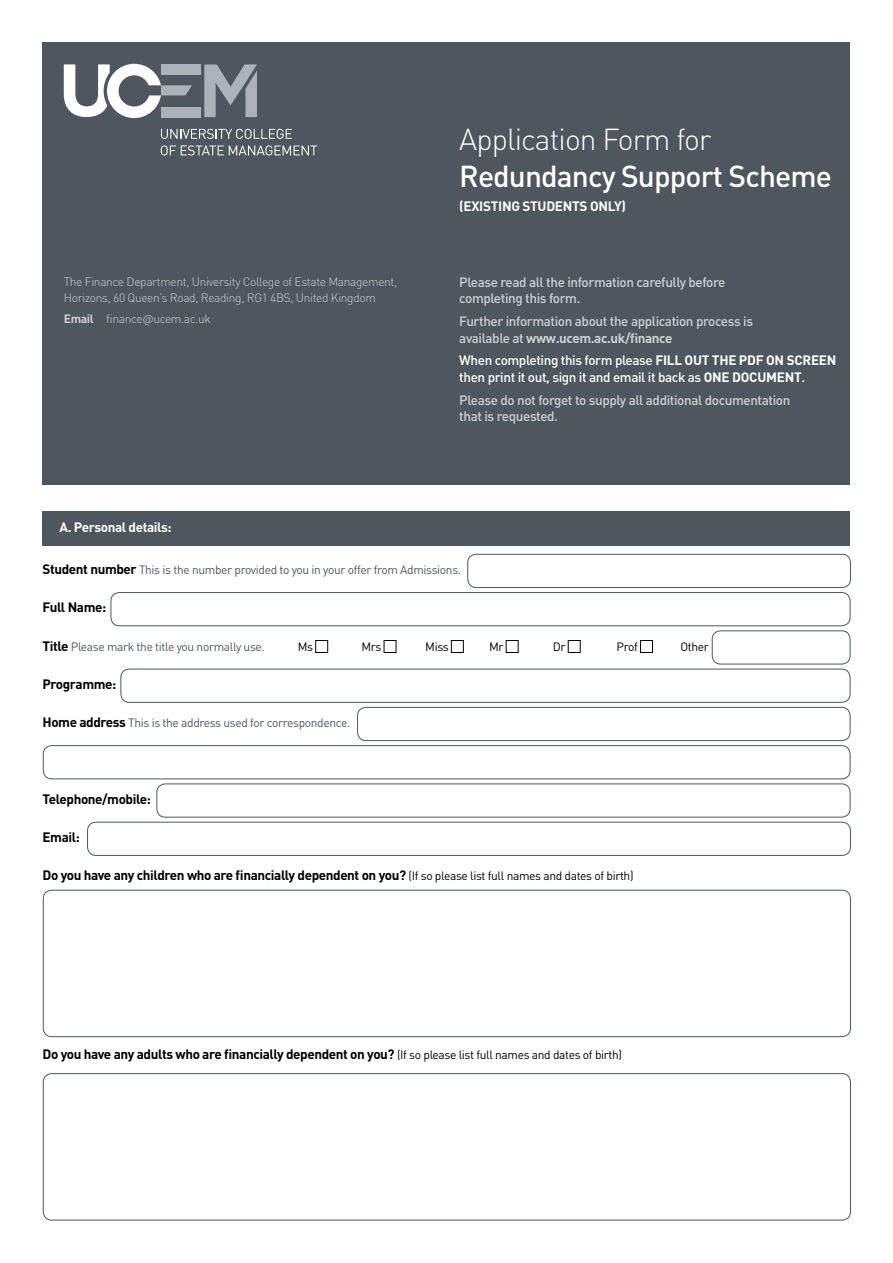
<style>
.page{position:relative;width:893px;height:1263px;background:#fff}
.page>*{position:absolute;margin:0;border:0;box-sizing:border-box;transform-origin:0 0}
.t1{font:500 30px "DINOT";letter-spacing:-.03em;color:#fff}
.t2{font:300 30px "DINOT";letter-spacing:-.03em;color:#fff}
.t3{font:700 13.5px "DINOT";letter-spacing:-.03em;color:#000}
.t4{font:500 13.5px/16.5px "DINOT";letter-spacing:-.03em;color:#cdd1d3}
.t5{font:500 13.5px/16.5px "DINOT";letter-spacing:-.03em;color:#fff}
.t6{font:700 13.5px "DINOT";letter-spacing:-.02em;color:#fff}
.t7{font:12px "DINOT";letter-spacing:-.03em;color:#4d575d}
.t8{font:300 12px/16.5px "DINOT";letter-spacing:-.03em;color:#cdd1d3}
.t9{font:12px "DINOT";letter-spacing:-.03em;color:#000}
.s1{font-weight:700}
.s2{font-weight:700;font-size:13.5px;color:#000}
.s3{font-weight:400;font-size:12px}
</style>
<div class="page">
<div style="left:43px;top:511px;width:807px;height:34px;background:#4d575d"></div>
<div style="left:43px;top:43px;width:807px;height:442px;background:#4d575d"></div>
<svg style="left:161px;top:129px;width:131px;height:10px"></svg>
<svg style="left:161px;top:145px;width:156px;height:10px"></svg>
<svg style="left:204px;top:64px;width:53px;height:53px"></svg>
<div style="left:161px;top:64px;width:39px;height:11px;background:#abb3b8"></div>
<svg style="left:64px;top:64px;width:128px;height:54px"></svg>
<div style="left:161px;top:107px;width:39px;height:10px;background:#abb3b8"></div>
<div style="left:315px;top:640px;width:13px;height:13px;border:1px solid #000"></div>
<div style="left:384px;top:640px;width:12px;height:13px;border:1px solid #000"></div>
<div style="left:451px;top:640px;width:13px;height:13px;border:1px solid #000"></div>
<div style="left:506px;top:640px;width:12px;height:13px;border:1px solid #000"></div>
<div style="left:568px;top:640px;width:13px;height:13px;border:1px solid #000"></div>
<div style="left:640px;top:640px;width:13px;height:13px;border:1px solid #000"></div>
<div style="left:467px;top:554px;width:384px;height:34px;border:1px solid #4d575d;border-radius:9px"></div>
<div style="left:111px;top:592px;width:739px;height:34px;border:1px solid #4d575d;border-radius:9px"></div>
<div style="left:712px;top:630px;width:138px;height:34px;border:1px solid #4d575d;border-radius:9px"></div>
<div style="left:120px;top:669px;width:730px;height:34px;border:1px solid #4d575d;border-radius:9px"></div>
<div style="left:357px;top:707px;width:493px;height:34px;border:1px solid #4d575d;border-radius:9px"></div>
<div style="left:43px;top:745px;width:807px;height:34px;border:1px solid #4d575d;border-radius:9px"></div>
<div style="left:156px;top:783px;width:694px;height:34px;border:1px solid #4d575d;border-radius:9px"></div>
<div style="left:87px;top:822px;width:764px;height:34px;border:1px solid #4d575d;border-radius:9px"></div>
<div style="left:43px;top:890px;width:808px;height:147px;border:1px solid #4d575d;border-radius:9px"></div>
<div style="left:43px;top:1073px;width:808px;height:147px;border:1px solid #4d575d;border-radius:9px"></div>
<p class="t8" style="left:64px;top:272px;width:335px">The Finance Department, University College of Estate Management,<br>Horizons, 60 Queen’s Road, Reading, RG1 4BS, United Kingdom</p>
<p class="t8" style="left:64px;top:310px;width:149px"><span class="s1">Email</span> finance@ucem.ac.uk</p>
<h1 class="t2" style="left:459px;top:119px;width:254px">Application Form for</h1>
<h1 class="t1" style="left:459px;top:155px;width:374px">Redundancy Support Scheme</h1>
<p class="t6" style="left:459px;top:197px;width:168px">(EXISTING STUDENTS ONLY)</p>
<p class="t4" style="left:459px;top:273px;width:268px">Please read all the information carefully before completing this form.</p>
<p class="t4" style="left:459px;top:312px;width:295px">Further information about the application process is available at <span class="s1">www.ucem.ac.uk/finance</span></p>
<p class="t5" style="left:459px;top:352px;width:379px">When completing this form please <span class="s1">FILL OUT THE PDF ON SCREEN </span>then print it out, sign it and email it back as <span class="s1">ONE DOCUMENT</span>.</p>
<p class="t4" style="left:459px;top:391px;width:333px">Please do not forget to supply all additional documentation that is requested.</p>
<p class="t6" style="left:60px;top:518px;width:114px">A. Personal details:</p>
<p class="t7" style="left:43px;top:562px;width:420px"><span class="s2">Student number</span> This is the number provided to you in your offer from Admissions.</p>
<p class="t3" style="left:43px;top:598px;width:65px">Full Name:</p>
<p class="t7" style="left:43px;top:638px;width:224px"><span class="s2">Title</span> Please mark the title you normally use.</p>
<p class="t9" style="left:298px;top:638px;width:17px">Ms</p>
<p class="t9" style="left:361px;top:638px;width:21px">Mrs</p>
<p class="t9" style="left:425px;top:638px;width:25px">Miss</p>
<p class="t9" style="left:489px;top:638px;width:16px">Mr</p>
<p class="t9" style="left:553px;top:638px;width:14px">Dr</p>
<p class="t9" style="left:617px;top:638px;width:23px">Prof</p>
<p class="t9" style="left:680px;top:638px;width:30px">Other</p>
<p class="t3" style="left:43px;top:675px;width:75px">Programme:</p>
<p class="t7" style="left:43px;top:715px;width:309px"><span class="s2">Home address</span> This is the address used for correspondence.</p>
<p class="t3" style="left:43px;top:790px;width:110px">Telephone/mobile:</p>
<p class="t3" style="left:43px;top:828px;width:39px">Email:</p>
<p class="t3" style="left:43px;top:866px;width:593px">Do you have any children who are financially dependent on you? <span class="s3">(If so please list full names and dates of birth)</span></p>
<p class="t3" style="left:43px;top:1045px;width:581px">Do you have any adults who are financially dependent on you? <span class="s3">(If so please list full names and dates of birth)</span></p>
</div>
